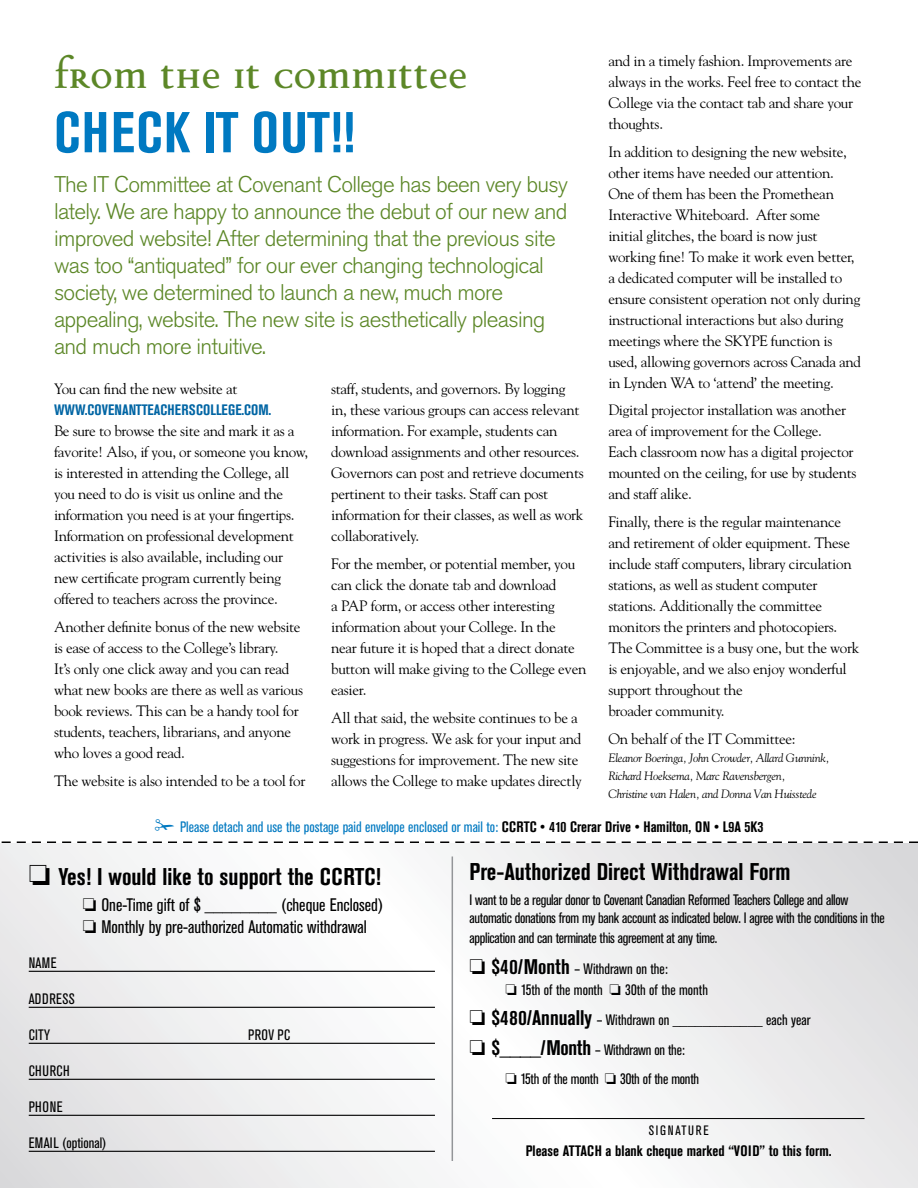
<style>
.page{position:relative;width:918px;height:1188px;background:#fff}
.page>*{position:absolute;margin:0;border:0;box-sizing:border-box;transform-origin:0 0}
.t1{font:700 condensed 57px "Akzidenz Grotesk BE";color:#0079c1}
.t2{font:700 48px "Disturbance";color:#5c8727}
.t3{font:700 condensed 24px "Akzidenz Grotesk BE";color:#000}
.t4{font:300 22.5px/27px "Akzidenz Grotesk BE";letter-spacing:-.03em;color:#5c8727}
.t5{font:condensed 18px "Akzidenz Grotesk BE";color:#000}
.t6{font:15px/21px "Goudy";letter-spacing:-.02em;color:#000}
.t7{font:condensed 15px/18px "Akzidenz Grotesk BE";letter-spacing:-.02em;color:#000}
.t8{font:condensed 15px "Akzidenz Grotesk BE";color:#000}
.t9{font:condensed 15px "Akzidenz Grotesk BE";color:#0079c1}
.t10{font:700 condensed 15px "Akzidenz Grotesk BE";color:#000}
.t11{font:700 condensed 15px "Akzidenz Grotesk BE";letter-spacing:.015em;color:#0065a4}
.t12{font:condensed 13.5px "Akzidenz Grotesk BE";color:#000}
.t13{font:italic 12px/18px "Goudy";letter-spacing:-.02em;color:#000}
.s1{font-weight:700;color:#000}
.s2{font-weight:700;font-size:21px}
</style>
<div class="page">
<svg style="left:0;top:843px;width:918px;height:345px"></svg>
<hr style="left:29px;top:971px;width:406px;height:1px;background:#000">
<hr style="left:29px;top:1007px;width:406px;height:1px;background:#000">
<hr style="left:29px;top:1043px;width:406px;height:1px;background:#000">
<hr style="left:29px;top:1079px;width:406px;height:1px;background:#000">
<hr style="left:29px;top:1115px;width:406px;height:1px;background:#000">
<hr style="left:29px;top:1151px;width:406px;height:1px;background:#000">
<svg style="left:1px;top:842px;width:917px;height:1px"></svg>
<hr style="left:492px;top:1118px;width:373px;height:1px;background:#000">
<hr style="left:452px;top:856px;width:1px;height:305px;background:#939598">
<h2 class="t2" style="left:54px;top:54px;width:415px">From the IT Committee</h2>
<h1 class="t1" style="left:54px;top:100px;width:302px">CHECK IT OUT!!</h1>
<p class="t4" style="left:54px;top:171px;width:516px">The IT Committee at Covenant College has been very busy lately. We are happy to announce the debut of our new and improved website! After determining that the previous site was too “antiquated” for our ever changing technological society, we determined to launch a new, much more appealing, website. The new site is aesthetically pleasing and much more intuitive.</p>
<p class="t6" style="left:54px;top:378px;width:185px">You can find the new website at</p>
<p class="t11" style="left:54px;top:401px;width:12px">www</p>
<p class="t11" style="left:85px;top:401px;width:51px">.covenantte</p>
<p class="t11" style="left:154px;top:401px;width:29px">achersc</p>
<p class="t11" style="left:203px;top:401px;width:70px">ollege.com.</p>
<p class="t6" style="left:54px;top:420px;width:256px">Be sure to browse the site and mark it as a favorite! Also, if you, or someone you know, is interested in attending the College, all you need to do is visit us online and the information you need is at your fingertips.<br>Information on professional development activities is also available, including our new certificate program currently being offered to teachers across the province.</p>
<p class="t6" style="left:54px;top:616px;width:250px">Another definite bonus of the new website is ease of access to the College’s library.<br>It’s only one click away and you can read what new books are there as well as various book reviews. This can be a handy tool for students, teachers, librarians, and anyone who loves a good read.</p>
<p class="t6" style="left:54px;top:769px;width:253px">The website is also intended to be a tool for</p>
<p class="t6" style="left:331px;top:378px;width:254px">staff, students, and governors. By logging in, these various groups can access relevant information. For example, students can download assignments and other resources.<br>Governors can post and retrieve documents pertinent to their tasks. Staff can post information for their classes, as well as work collaboratively.</p>
<p class="t6" style="left:331px;top:553px;width:257px">For the member, or potential member, you can click the donate tab and download<br>a PAP form, or access other interesting information about your College. In the<br>near future it is hoped that a direct donate button will make giving to the College even easier.</p>
<p class="t6" style="left:331px;top:706px;width:252px">All that said, the website continues to be a work in progress. We ask for your input and suggestions for improvement. The new site allows the College to make updates directly</p>
<p class="t6" style="left:608px;top:50px;width:254px">and in a timely fashion. Improvements are always in the works. Feel free to contact the College via the contact tab and share your thoughts.</p>
<p class="t6" style="left:608px;top:141px;width:254px">In addition to designing the new website, other items have needed our attention.<br>One of them has been the Promethean Interactive Whiteboard. After some<br>initial glitches, the board is now just working fine! To make it work even better, a dedicated computer will be installed to ensure consistent operation not only during instructional interactions but also during meetings where the SKYPE function is used, allowing governors across Canada and in Lynden WA to ‘attend’ the meeting.</p>
<p class="t6" style="left:608px;top:399px;width:250px">Digital projector installation was another area of improvement for the College.<br>Each classroom now has a digital projector mounted on the ceiling, for use by students and staff alike.</p>
<p class="t6" style="left:608px;top:511px;width:252px">Finally, there is the regular maintenance and retirement of older equipment. These include staff computers, library circulation stations, as well as student computer stations. Additionally the committee monitors the printers and photocopiers.<br>The Committee is a busy one, but the work is enjoyable, and we also enjoy wonderful support throughout the<br>broader community.</p>
<p class="t6" style="left:608px;top:728px;width:189px">On behalf of the IT Committee:</p>
<p class="t13" style="left:608px;top:749px;width:223px">Eleanor Boeringa, John Crowder, Allard Gunnink,<br>Richard Hoeksema, Marc Ravensbergen,<br>Christine van Halen, and Donna Van Huisstede</p>
<p class="t9" style="left:180px;top:818px;width:585px">Please detach and use the postage paid envelope enclosed or mail to: <span class="s1">CCRTC • 410 Crerar Drive • Hamilton, ON • L9A 5K3</span></p>
<h3 class="t3" style="left:470px;top:858px;width:322px">Pre-Authorized Direct Withdrawal Form</h3>
<p class="t7" style="left:470px;top:891px;width:417px">I want to be a regular donor to Covenant Canadian Reformed Teachers College and allow automatic donations from my bank account as indicated below. I agree with the conditions in the</p>
<p class="t7" style="left:470px;top:929px;width:249px">application and can terminate this agreement at any time.</p>
<p class="t8" style="left:470px;top:961px;width:200px">□ <span class="s2">$40/Month</span> – Withdrawn on the:</p>
<p class="t8" style="left:506px;top:982px;width:204px">□ 15th of the month □ 30th of the month</p>
<p class="t8" style="left:470px;top:1012px;width:342px">□ <span class="s2">$480/Annually</span> – Withdrawn on ____________ each year</p>
<p class="t7" style="left:470px;top:1041px;width:217px">□ <span class="s2">$____/Month</span> – Withdrawn on the:</p>
<p class="t7" style="left:506px;top:1071px;width:195px">□ 15th of the month □ 30th of the month</p>
<h3 class="t3" style="left:29px;top:863px;width:354px">□ Yes! I would like to support the CCRTC!</h3>
<p class="t5" style="left:83px;top:895px;width:302px">□ One-Time gift of $ ________ (cheque Enclosed)</p>
<p class="t5" style="left:83px;top:917px;width:286px">□ Monthly by pre-authorized Automatic withdrawal</p>
<p class="t7" style="left:29px;top:954px;width:15px">Name</p>
<p class="t7" style="left:29px;top:990px;width:14px">Address</p>
<p class="t7" style="left:29px;top:1026px;width:23px">City</p>
<p class="t7" style="left:248px;top:1026px;width:44px">Prov PC</p>
<p class="t7" style="left:29px;top:1062px;width:25px">Church</p>
<p class="t7" style="left:29px;top:1098px;width:15px">Phone</p>
<p class="t8" style="left:29px;top:1134px;width:79px">email (optional)</p>
<p class="t12" style="left:649px;top:1123px;width:15px">Signature</p>
<p class="t10" style="left:526px;top:1142px;width:216px">Please ATTACH a blank cheque marked “VOID</p>
<p class="t10" style="left:760px;top:1142px;width:74px">” to this form.</p>
</div>
